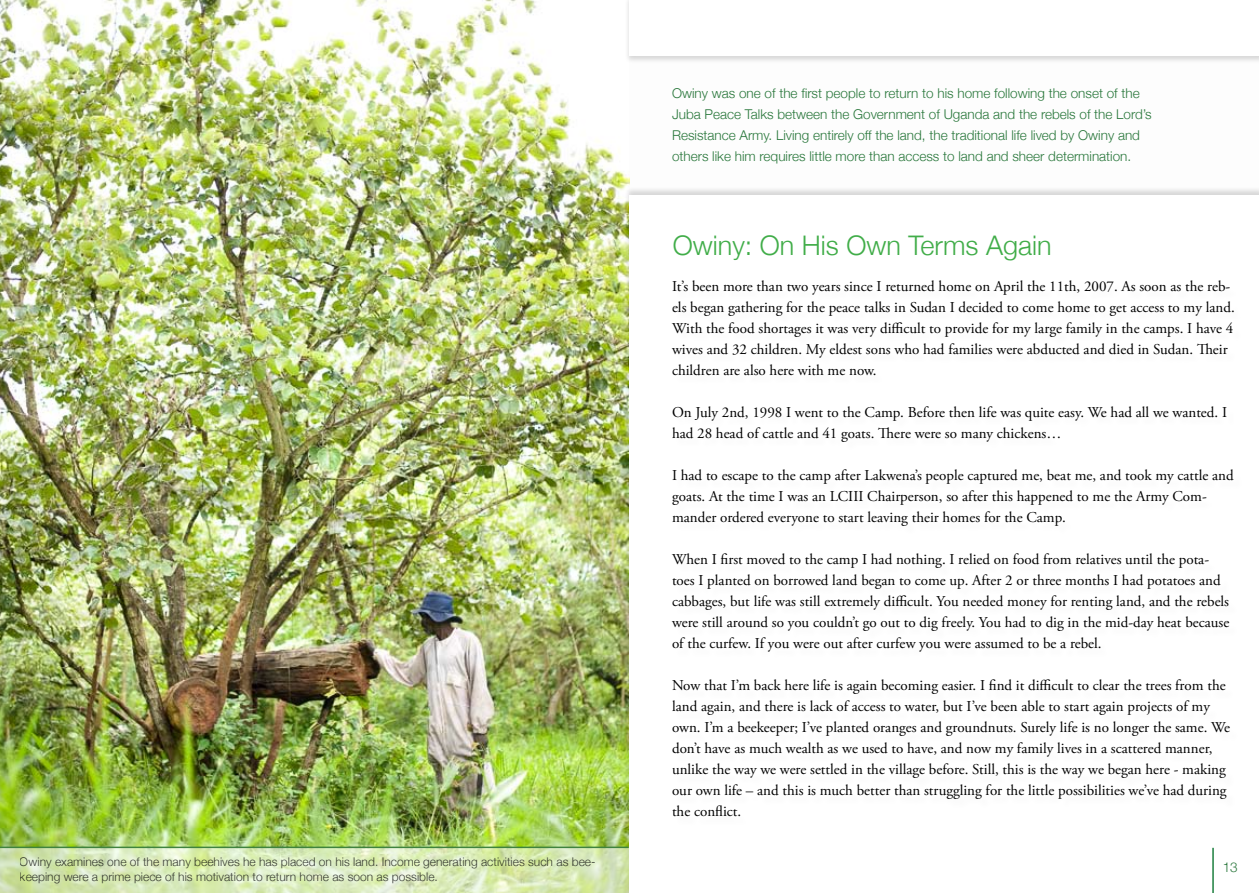
<style>
.page{position:relative;width:1259px;height:893px;background:#fff}
.page>*{position:absolute;margin:0;border:0;box-sizing:border-box;transform-origin:0 0}
.t1{font:300 27px "Helvetica Neue";color:#41ad49}
.t2{font:15px/21px "Adobe Garamond Pro";color:#000}
.t3{font:300 13.5px/21px "Helvetica Neue";color:#29773b}
.t4{font:300 12px/15px "Helvetica Neue";color:#000}
</style>
<div class="page">
<img style="left:0;top:0;width:629px;height:847px">
<div style="left:624px;top:0;width:635px;height:65px;background:#000;opacity:.15"></div>
<div style="left:629px;top:0;width:630px;height:55px;background:#fff"></div>
<div style="left:624px;top:186px;width:635px;height:707px;background:#000;opacity:.15"></div>
<div style="left:629px;top:196px;width:630px;height:697px;background:#fff"></div>
<hr style="left:1212px;top:848px;width:1px;height:45px;background:#1d7f3f">
<svg style="left:0;top:848px;width:629px;height:45px;background:#d9eab9"></svg>
<hr style="left:0;top:847px;width:628px;height:1px;background:#3f833e">
<p class="t4" style="left:20px;top:854px;width:577px">Owiny examines one of the many beehives he has placed on his land. Income generating activities such as bee&shy;keeping were a prime piece of his motivation to return home as soon as possible.</p>
<p class="t3" style="left:672px;top:82px;width:481px">Owiny was one of the first people to return to his home following the onset of the Juba Peace Talks between the Government of Uganda and the rebels of the Lord’s Resistance Army. Living entirely off the land, the traditional life lived by Owiny and others like him requires little more than access to land and sheer determination.</p>
<h1 class="t1" style="left:673px;top:228px;width:380px">Owiny: On His Own Terms Again</h1>
<p class="t2" style="left:672px;top:277px;width:564px">It’s been more than two years since I returned home on April the 11th, 2007. As soon as the reb&shy;els began gathering for the peace talks in Sudan I decided to come home to get access to my land.<br>With the food shortages it was very difficult to provide for my large family in the camps. I have 4 wives and 32 children. My eldest sons who had families were abducted and died in Sudan. Their children are also here with me now.</p>
<p class="t2" style="left:672px;top:403px;width:556px">On July 2nd, 1998 I went to the Camp. Before then life was quite easy. We had all we wanted. I had 28 head of cattle and 41 goats. There were so many chickens…</p>
<p class="t2" style="left:672px;top:466px;width:563px">I had to escape to the camp after Lakwena’s people captured me, beat me, and took my cattle and goats. At the time I was an LCIII Chairperson, so after this happened to me the Army Com&shy;mander ordered everyone to start leaving their homes for the Camp.</p>
<p class="t2" style="left:672px;top:550px;width:559px">When I first moved to the camp I had nothing. I relied on food from relatives until the pota&shy;toes I planted on borrowed land began to come up. After 2 or three months I had potatoes and cabbages, but life was still extremely difficult. You needed money for renting land, and the rebels were still around so you couldn’t go out to dig freely. You had to dig in the mid-day heat because of the curfew. If you were out after curfew you were assumed to be a rebel.</p>
<p class="t2" style="left:672px;top:676px;width:559px">Now that I’m back here life is again becoming easier. I find it difficult to clear the trees from the land again, and there is lack of access to water, but I’ve been able to start again projects of my own. I’m a beekeeper; I’ve planted oranges and groundnuts. Surely life is no longer the same. We don’t have as much wealth as we used to have, and now my family lives in a scattered manner, unlike the way we were settled in the village before. Still, this is the way we began here - making our own life – and this is much better than struggling for the little possibilities we’ve had during the conflict.</p>
<p class="t3" style="left:1222px;top:856px;width:17px">13</p>
</div>
